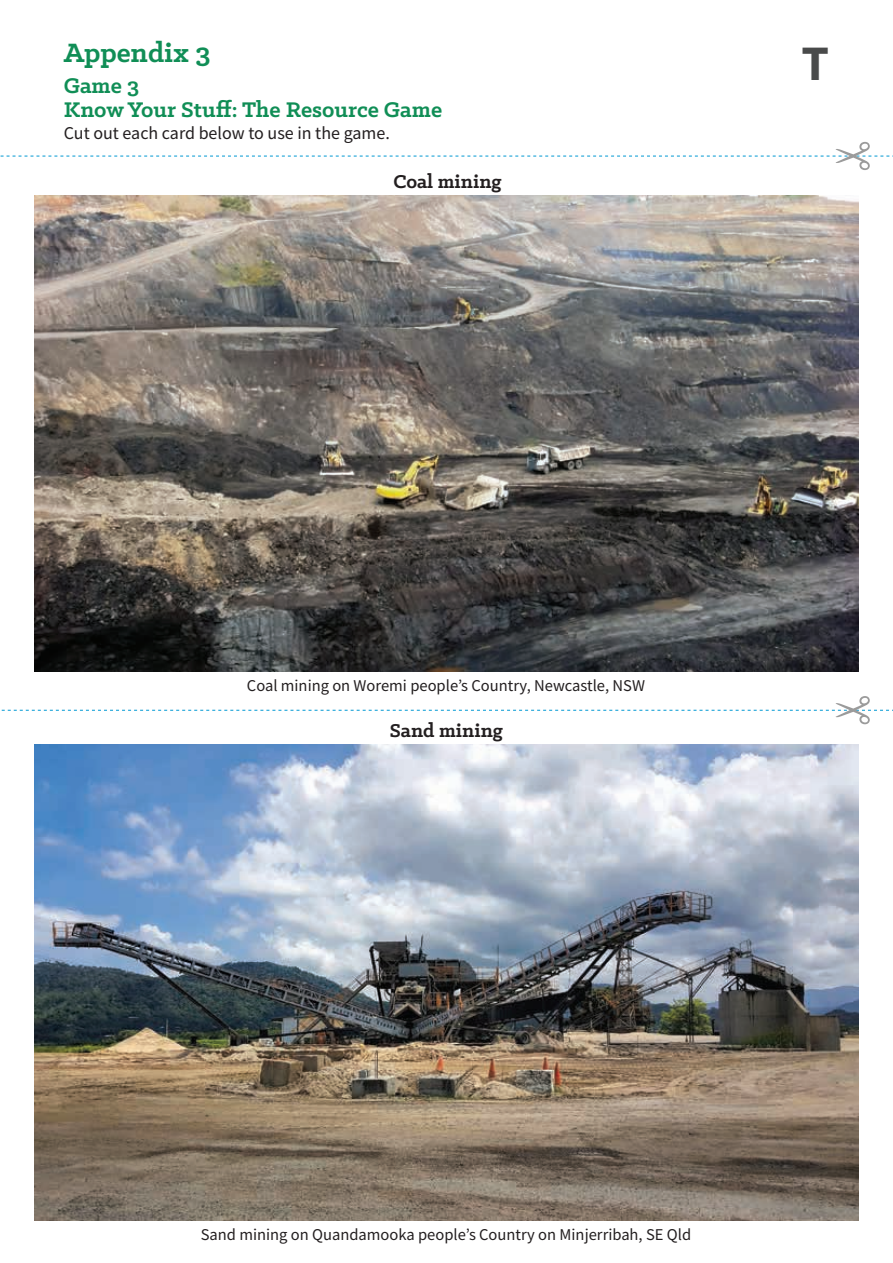
<style>
.page{position:relative;width:893px;height:1263px;background:#fff}
.page>*{position:absolute;margin:0;border:0;box-sizing:border-box;transform-origin:0 0}
.t1{font:700 49.65px "Source Sans Pro";color:#494a4a}
.Head_1_continued{font:700 30px "Klinic Slab";color:#108e56}
.Head_2_continued{font:700 24px/24px "Klinic Slab";color:#108e56}
.t2{font:700 21px "Klinic Slab";color:#231f20}
.Text{font:18px "Source Sans Pro";color:#231f20}
.t3{font:16.5px "Source Sans Pro";color:#231f20}
</style>
<div class="page">
<svg style="left:0;top:142px;width:893px;height:28px"></svg>
<svg style="left:1px;top:696px;width:892px;height:28px"></svg>
<img style="left:34px;top:196px;width:825px;height:476px">
<img style="left:34px;top:744px;width:825px;height:476px">
<h1 class="Head_1_continued" style="left:64px;top:33px;width:148px">Appendix 3</h1>
<h2 class="Head_2_continued" style="left:64px;top:73px;width:380px">Game 3<br>Know Your Stuff: The Resource Game</h2>
<p class="Text" style="left:64px;top:121px;width:328px">Cut out each card below to use in the game.</p>
<p class="t2" style="left:393px;top:168px;width:110px">Coal mining</p>
<h1 class="t1" style="left:802px;top:30px;width:29px">T</h1>
<p class="t3" style="left:247px;top:675px;width:399px">Coal mining on Woremi people’s Country, Newcastle, NSW</p>
<p class="t2" style="left:390px;top:716px;width:115px">Sand mining</p>
<p class="t3" style="left:201px;top:1223px;width:492px">Sand mining on Quandamooka people’s Country on Minjerribah, SE Qld</p>
</div>
